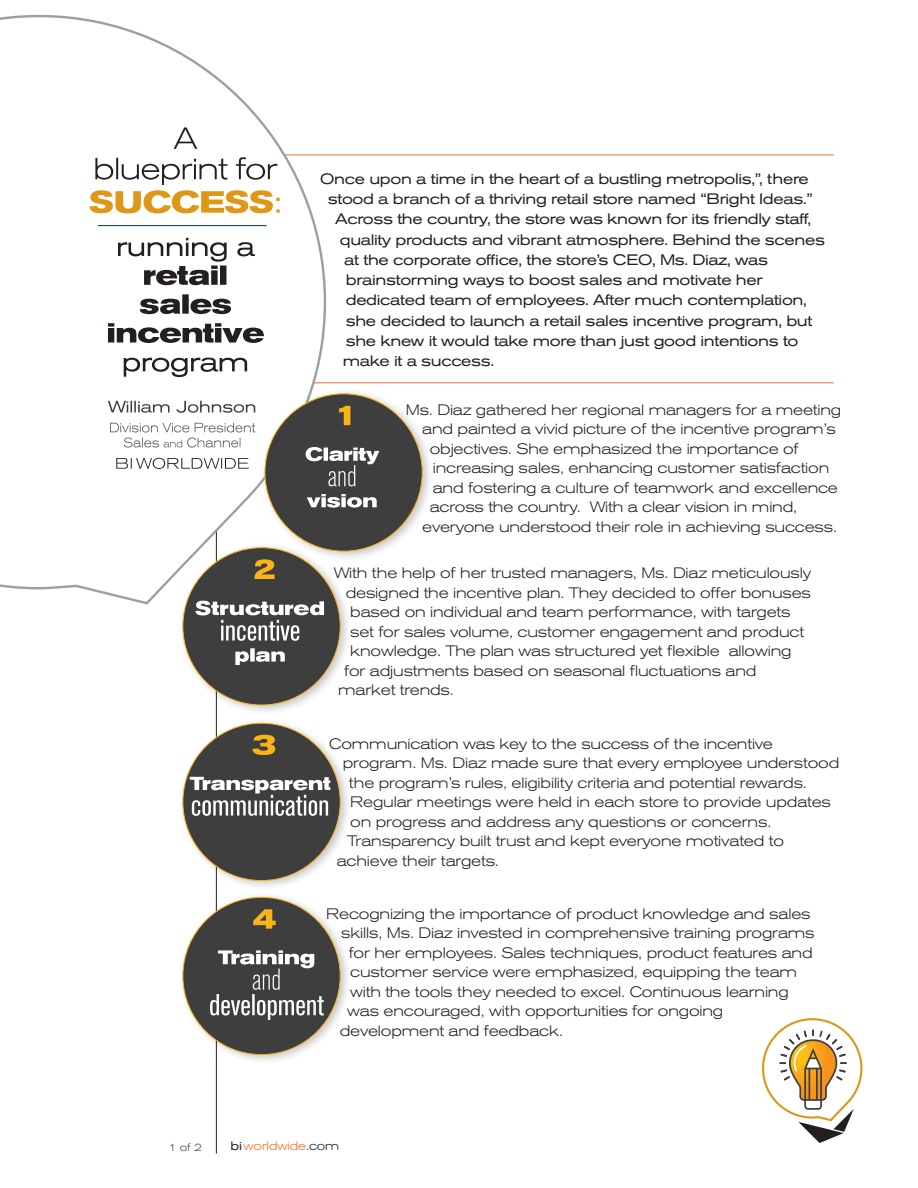
<style>
.page{position:relative;width:918px;height:1188px;background:#fff}
.page>*{position:absolute;margin:0;border:0;box-sizing:border-box;transform-origin:0 0}
.t1{font:300 expanded 15px "Akzidenz Grotesk BE";letter-spacing:-.01em;color:#231f20}
.t2{font:expanded 15px "Akzidenz Grotesk BE";letter-spacing:-.025em;color:#231f20}
.t3{font:300 expanded 12px "Akzidenz Grotesk BE";letter-spacing:-.01em;color:#f36e21}
.t4{font:300 expanded 10.5px "Akzidenz Grotesk BE";color:#3e3e3f}
.s1{font-weight:400;color:#231f20}
.s2{color:#231f20}
</style>
<div class="page">
<hr style="left:216px;top:91px;width:1px;height:1062px;background:#231f20">
<div style="left:178px;top:717px;width:175px;height:174px;background:#231f20;opacity:.25"></div>
<div style="left:183px;top:723px;width:157px;height:158px;background:#3e3e3f;border-radius:50%"></div>
<svg style="left:252px;top:735px;width:23px;height:20px"></svg>
<svg style="left:190px;top:777px;width:140px;height:39px"></svg>
<div style="left:178px;top:541px;width:175px;height:175px;background:#231f20;opacity:.25"></div>
<div style="left:183px;top:548px;width:157px;height:157px;background:#3e3e3f;border-radius:50%"></div>
<svg style="left:235px;top:648px;width:50px;height:17px"></svg>
<svg style="left:195px;top:606px;width:129px;height:35px"></svg>
<hr style="left:240px;top:382px;width:594px;height:1px;background:#f36e21">
<hr style="left:240px;top:154px;width:594px;height:1px;background:#f36e21">
<svg style="left:0;top:14px;width:327px;height:592px"></svg>
<svg style="left:762px;top:1018px;width:101px;height:125px"></svg>
<svg style="left:116px;top:458px;width:133px;height:11px"></svg>
<svg style="left:110px;top:423px;width:145px;height:25px"></svg>
<svg style="left:108px;top:401px;width:147px;height:12px"></svg>
<hr style="left:98px;top:225px;width:169px;height:1px;background:#003367">
<svg style="left:124px;top:358px;width:123px;height:19px"></svg>
<svg style="left:108px;top:323px;width:156px;height:20px"></svg>
<svg style="left:140px;top:294px;width:91px;height:20px"></svg>
<svg style="left:118px;top:238px;width:137px;height:47px"></svg>
<svg style="left:89px;top:157px;width:191px;height:56px"></svg>
<svg style="left:174px;top:127px;width:23px;height:22px"></svg>
<div style="left:260px;top:387px;width:175px;height:175px;background:#231f20;opacity:.25"></div>
<div style="left:265px;top:394px;width:157px;height:157px;background:#3e3e3f;border-radius:50%"></div>
<svg style="left:339px;top:406px;width:11px;height:19px"></svg>
<svg style="left:307px;top:494px;width:70px;height:14px"></svg>
<svg style="left:306px;top:447px;width:73px;height:39px"></svg>
<div style="left:178px;top:891px;width:175px;height:174px;background:#231f20;opacity:.25"></div>
<div style="left:183px;top:897px;width:157px;height:158px;background:#3e3e3f;border-radius:50%"></div>
<svg style="left:253px;top:909px;width:23px;height:20px"></svg>
<svg style="left:210px;top:950px;width:114px;height:70px"></svg>
<p class="t2" style="left:320px;top:170px;width:490px">Once upon a time in the heart of a bustling metropolis,”, there</p>
<p class="t2" style="left:328px;top:190px;width:487px">stood a branch of a thriving retail store named “Bright Ideas.”</p>
<p class="t2" style="left:335px;top:210px;width:477px">Across the country, the store was known for its friendly staff,</p>
<p class="t2" style="left:340px;top:231px;width:487px">quality products and vibrant atmosphere. Behind the scenes</p>
<p class="t2" style="left:344px;top:251px;width:425px">at the corporate office, the store’s CEO, Ms. Diaz, was</p>
<p class="t2" style="left:346px;top:271px;width:418px">brainstorming ways to boost sales and motivate her</p>
<p class="t2" style="left:346px;top:291px;width:463px">dedicated team of employees. After much contemplation,</p>
<p class="t2" style="left:346px;top:312px;width:468px">she decided to launch a retail sales incentive program, but</p>
<p class="t2" style="left:346px;top:332px;width:454px">she knew it would take more than just good intentions to</p>
<p class="t2" style="left:343px;top:352px;width:153px">make it a success.</p>
<p class="t1" style="left:406px;top:401px;width:437px">Ms. Diaz gathered her regional managers for a meeting</p>
<p class="t1" style="left:422px;top:421px;width:415px">and painted a vivid picture of the incentive program’s</p>
<p class="t1" style="left:430px;top:440px;width:371px">objectives. She emphasized the importance of</p>
<p class="t1" style="left:433px;top:460px;width:398px">increasing sales, enhancing customer satisfaction</p>
<p class="t1" style="left:433px;top:479px;width:407px">and fostering a culture of teamwork and excellence</p>
<p class="t1" style="left:430px;top:499px;width:369px">across the country. With a clear vision in mind,</p>
<p class="t1" style="left:422px;top:518px;width:416px">everyone understood their role in achieving success.</p>
<p class="t1" style="left:334px;top:565px;width:479px">With the help of her trusted managers, Ms. Diaz meticulously</p>
<p class="t1" style="left:346px;top:584px;width:467px">designed the incentive plan. They decided to offer bonuses</p>
<p class="t1" style="left:350px;top:604px;width:442px">based on individual and team performance, with targets</p>
<p class="t1" style="left:350px;top:623px;width:455px">set for sales volume, customer engagement and product</p>
<p class="t1" style="left:350px;top:643px;width:443px">knowledge. The plan was structured yet flexible allowing</p>
<p class="t1" style="left:344px;top:662px;width:414px">for adjustments based on seasonal fluctuations and</p>
<p class="t1" style="left:338px;top:682px;width:117px">market trends.</p>
<p class="t1" style="left:329px;top:735px;width:445px">Communication was key to the success of the incentive</p>
<p class="t1" style="left:343px;top:754px;width:498px">program. Ms. Diaz made sure that every employee understood</p>
<p class="t1" style="left:349px;top:774px;width:460px">the program’s rules, eligibility criteria and potential rewards.</p>
<p class="t1" style="left:350px;top:793px;width:482px">Regular meetings were held in each store to provide updates</p>
<p class="t1" style="left:350px;top:813px;width:423px">on progress and address any questions or concerns.</p>
<p class="t1" style="left:347px;top:832px;width:438px">Transparency built trust and kept everyone motivated to</p>
<p class="t1" style="left:337px;top:852px;width:164px">achieve their targets.</p>
<p class="t1" style="left:326px;top:905px;width:486px">Recognizing the importance of product knowledge and sales</p>
<p class="t1" style="left:341px;top:925px;width:475px">skills, Ms. Diaz invested in comprehensive training programs</p>
<p class="t1" style="left:349px;top:944px;width:465px">for her employees. Sales techniques, product features and</p>
<p class="t1" style="left:350px;top:964px;width:448px">customer service were emphasized, equipping the team</p>
<p class="t1" style="left:350px;top:983px;width:440px">with the tools they needed to excel. Continuous learning</p>
<p class="t1" style="left:347px;top:1003px;width:378px">was encouraged, with opportunities for ongoing</p>
<p class="t1" style="left:340px;top:1022px;width:225px">development and feedback.</p>
<p class="t4" style="left:169px;top:1141px;width:35px">1 of 2</p>
<p class="t3" style="left:231px;top:1139px;width:110px"><span class="s1">bi</span>worldwide<span class="s2">.com</span></p>
</div>
